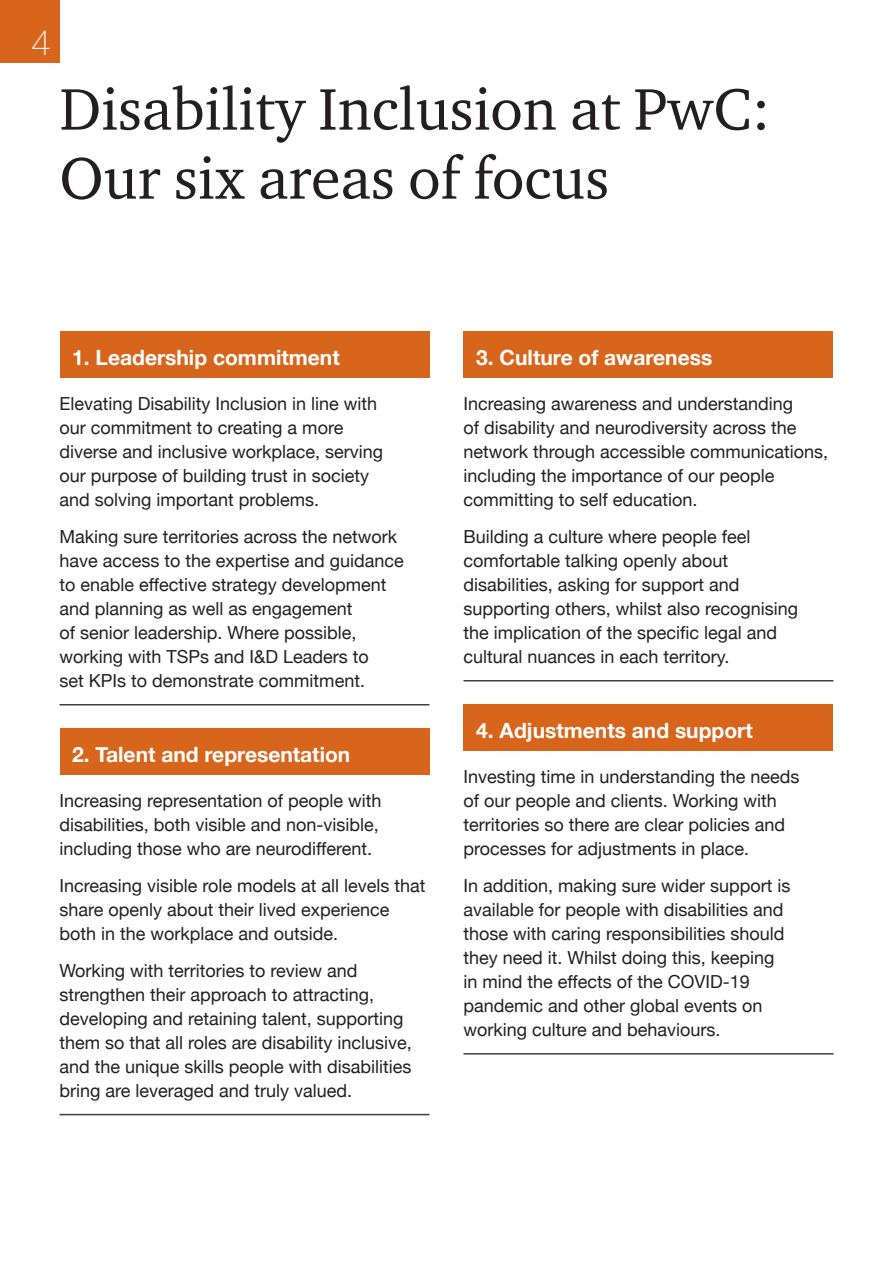
<style>
.page{position:relative;width:893px;height:1263px;background:#fff}
.page>*{position:absolute;margin:0;border:0;box-sizing:border-box;transform-origin:0 0}
.t1{font:60px/69px "ITC Charter Com";color:#231f20}
.t2{font:100 35.25px "Helvetica Neue";color:#fff}
.block_header{font:700 21px "Helvetica Neue";color:#fff}
.rule_below{font:18px/24px "Helvetica Neue";color:#231f20}
.main{font:18px/24px "Helvetica Neue";color:#231f20}
</style>
<div class="page">
<div style="left:0;top:0;width:60px;height:63px;background:#d8651c"></div>
<div style="left:60px;top:332px;width:369px;height:46px;background:#d8651c"></div>
<hr style="left:60px;top:704px;width:369px;height:1px;background:#3e3e3f">
<div style="left:60px;top:729px;width:369px;height:46px;background:#d8651c"></div>
<hr style="left:60px;top:1114px;width:369px;height:1px;background:#3e3e3f">
<div style="left:463px;top:332px;width:370px;height:46px;background:#d8651c"></div>
<hr style="left:463px;top:680px;width:370px;height:1px;background:#3e3e3f">
<div style="left:463px;top:705px;width:370px;height:46px;background:#d8651c"></div>
<hr style="left:463px;top:1053px;width:370px;height:1px;background:#3e3e3f">
<p class="t2" style="left:31px;top:16px;width:21px">4</p>
<h2 class="t1" style="left:60px;top:74px;width:712px">Disability Inclusion at PwC:<br>Our six areas of focus</h2>
<p class="block_header" style="left:72px;top:341px;width:269px">1. Leadership commitment</p>
<p class="main" style="left:60px;top:393px;width:325px">Elevating Disability Inclusion in line with our commitment to creating a more diverse and inclusive workplace, serving our purpose of building trust in society and solving important problems.</p>
<p class="rule_below" style="left:60px;top:526px;width:346px">Making sure territories across the network have access to the expertise and guidance to enable effective strategy development and planning as well as engagement<br>of senior leadership. Where possible, working with TSPs and I&amp;D Leaders to<br>set KPIs to demonstrate commitment.</p>
<p class="block_header" style="left:72px;top:738px;width:280px">2. Talent and representation</p>
<p class="main" style="left:60px;top:790px;width:324px">Increasing representation of people with disabilities, both visible and non-visible, including those who are neurodifferent.</p>
<p class="main" style="left:60px;top:875px;width:368px">Increasing visible role models at all levels that share openly about their lived experience both in the workplace and outside.</p>
<p class="rule_below" style="left:60px;top:959px;width:354px">Working with territories to review and strengthen their approach to attracting, developing and retaining talent, supporting them so that all roles are disability inclusive, and the unique skills people with disabilities bring are leveraged and truly valued.</p>
<p class="block_header" style="left:476px;top:341px;width:238px">3. Culture of awareness</p>
<p class="main" style="left:463px;top:393px;width:366px">Increasing awareness and understanding<br>of disability and neurodiversity across the network through accessible communications, including the importance of our people committing to self education.</p>
<p class="rule_below" style="left:463px;top:526px;width:336px">Building a culture where people feel comfortable talking openly about disabilities, asking for support and supporting others, whilst also recognising the implication of the specific legal and cultural nuances in each territory.</p>
<p class="block_header" style="left:476px;top:714px;width:278px">4. Adjustments and support</p>
<p class="main" style="left:463px;top:766px;width:338px">Investing time in understanding the needs of our people and clients. Working with territories so there are clear policies and processes for adjustments in place.</p>
<p class="rule_below" style="left:463px;top:875px;width:329px">In addition, making sure wider support is available for people with disabilities and those with caring responsibilities should they need it. Whilst doing this, keeping in mind the effects of the COVID-19 pandemic and other global events on working culture and behaviours.</p>
</div>
